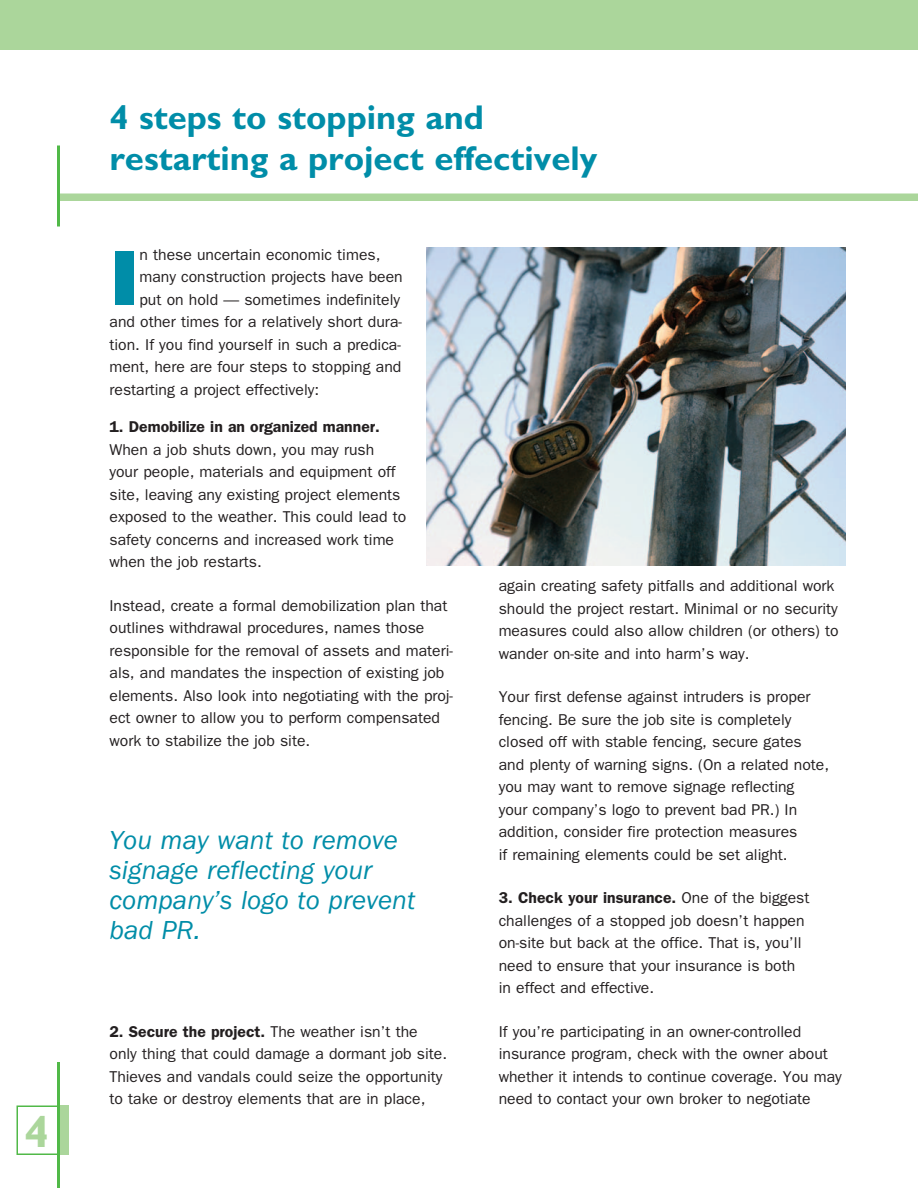
<style>
.page{position:relative;width:918px;height:1188px;background:#fff}
.page>*{position:absolute;margin:0;border:0;box-sizing:border-box;transform-origin:0 0}
.intro_paragraph{font:800 77.85px "Gill Sans Std";color:#008da8}
.t1{font:700 45px "Gill Sans Std";color:#abd69b}
.head{font:700 34.5px/41.4px "Gill Sans Std";color:#008da8}
.outquote{font:italic 27px/30px "ITC Franklin Gothic Std";color:#008da8}
.body{font:15.75px/22.5px "ITC Franklin Gothic Std";color:#231f20}
.intro_paragraph-2{font:15.75px "ITC Franklin Gothic Std";color:#231f20}
.s1{font-weight:600}
</style>
<div class="page">
<div style="left:0;top:0;width:918px;height:50px;background:#abd69b"></div>
<div style="left:58px;top:1106px;width:11px;height:49px;background:#abd69b"></div>
<div style="left:16px;top:1106px;width:44px;height:49px;border:2px solid #51b948"></div>
<hr style="left:57px;top:1062px;width:3px;height:126px;background:#51b948">
<div style="left:58px;top:194px;width:860px;height:7px;background:#abd69b"></div>
<hr style="left:57px;top:146px;width:3px;height:80px;background:#51b948">
<img style="left:426px;top:248px;width:420px;height:317px">
<p class="t1" style="left:24px;top:1105px;width:26px">4</p>
<p class="head" style="left:110px;top:96px;width:490px">4 steps to stopping and restarting a project effectively</p>
<p class="intro_paragraph" style="left:110px;top:233px;width:31px">I</p>
<p class="intro_paragraph-2" style="left:139px;top:245px;width:242px">n these uncertain economic times,</p>
<p class="intro_paragraph-2" style="left:139px;top:268px;width:265px">many construction projects have been</p>
<p class="intro_paragraph-2" style="left:139px;top:290px;width:262px">put on hold — sometimes indefinitely</p>
<p class="intro_paragraph-2" style="left:110px;top:313px;width:294px">and other times for a relatively short dura-</p>
<p class="intro_paragraph-2" style="left:110px;top:335px;width:293px">tion. If you find yourself in such a predica-</p>
<p class="intro_paragraph-2" style="left:110px;top:358px;width:293px">ment, here are four steps to stopping and</p>
<p class="intro_paragraph-2" style="left:110px;top:380px;width:211px">restarting a project effectively:</p>
<p class="body" style="left:110px;top:416px;width:298px"><span class="s1">1. Demobilize in an organized manner.<br></span>When a job shuts down, you may rush your people, materials and equipment off site, leaving any existing project elements exposed to the weather. This could lead to safety concerns and increased work time when the job restarts.</p>
<p class="body" style="left:110px;top:594px;width:345px">Instead, create a formal demobilization plan that outlines withdrawal procedures, names those responsible for the removal of assets and materi&shy;als, and mandates the inspection of existing job elements. Also look into negotiating with the proj&shy;ect owner to allow you to perform compensated work to stabilize the job site.</p>
<p class="outquote" style="left:110px;top:826px;width:307px">You may want to remove signage reflecting your company’s logo to prevent bad PR.</p>
<p class="body" style="left:110px;top:1020px;width:339px"><span class="s1">2. Secure the project.</span> The weather isn’t the only thing that could damage a dormant job site.<br>Thieves and vandals could seize the opportunity to take or destroy elements that are in place,</p>
<p class="body" style="left:499px;top:575px;width:342px">again creating safety pitfalls and additional work should the project restart. Minimal or no security measures could also allow children (or others) to wander on-site and into harm’s way.</p>
<p class="body" style="left:499px;top:686px;width:332px">Your first defense against intruders is proper fencing. Be sure the job site is completely closed off with stable fencing, secure gates and plenty of warning signs. (On a related note, you may want to remove signage reflecting<br>your company’s logo to prevent bad PR.) In addition, consider fire protection measures<br>if remaining elements could be set alight.</p>
<p class="body" style="left:499px;top:887px;width:312px"><span class="s1">3. Check your insurance.</span> One of the biggest challenges of a stopped job doesn’t happen on-site but back at the office. That is, you’ll need to ensure that your insurance is both in effect and effective.</p>
<p class="body" style="left:499px;top:1020px;width:345px">If you’re participating in an owner-controlled insurance program, check with the owner about whether it intends to continue coverage. You may need to contact your own broker to negotiate</p>
</div>
